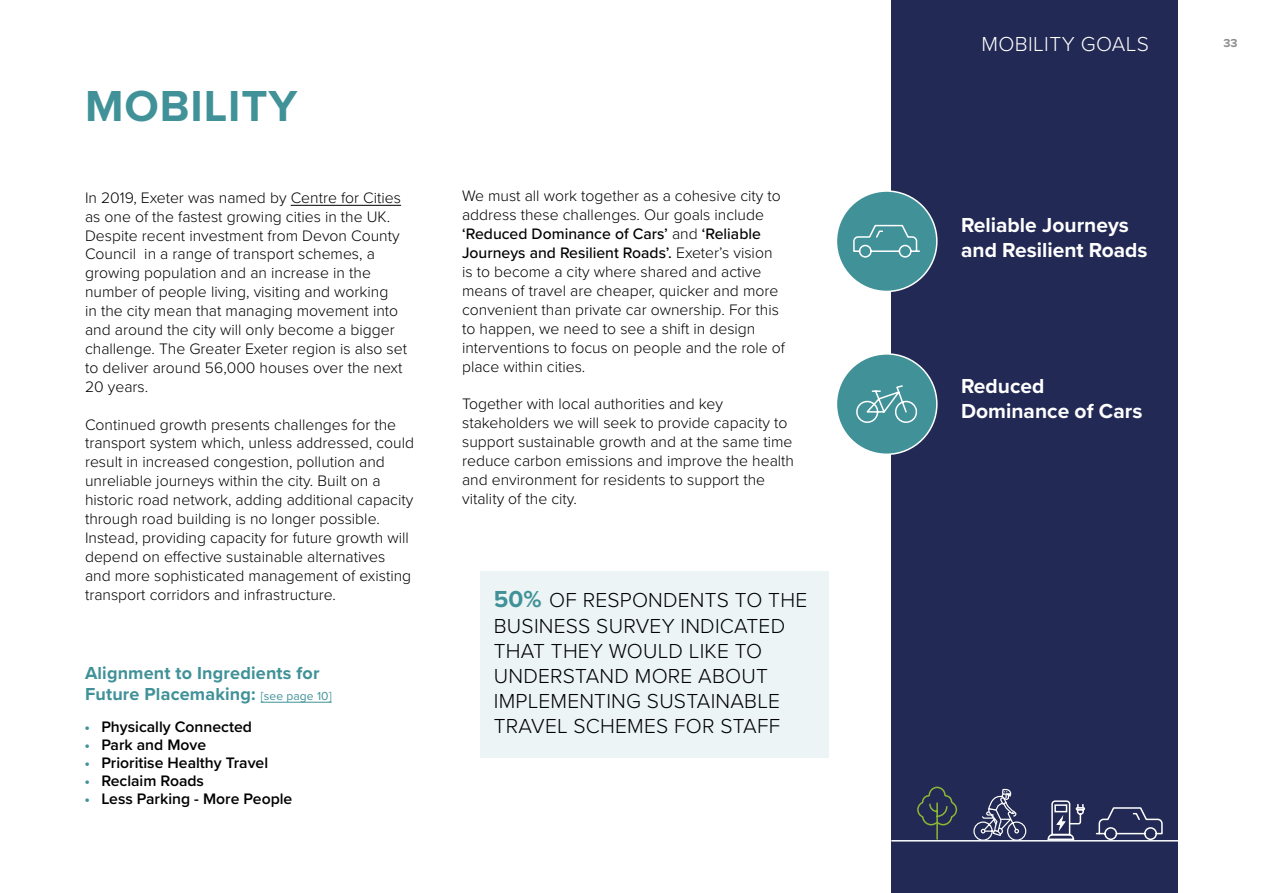
<style>
.page{position:relative;width:1263px;height:893px;background:#fff}
.page>*{position:absolute;margin:0;border:0;box-sizing:border-box;transform-origin:0 0}
.t1{font:700 45px "Proxima Nova";letter-spacing:.02em;color:#409198}
.t2{font:300 21px/25.2px "Proxima Nova";letter-spacing:.01em;color:#000}
.t3{font:700 21px/25.2px "Proxima Nova";color:#fff}
.t4{font:300 21px "Proxima Nova";letter-spacing:.02em;color:#fff}
.t5{font:700 18px/21.6px "Proxima Nova";letter-spacing:.01em;color:#409198}
.t6{font:300 15.75px/18.9px "Proxima Nova";color:#000}
.t7{font:600 15.75px "Proxima Nova";color:#000}
.t8{font:700 12px "Proxima Nova";color:#8e8d8d}
.s1{font-weight:400;font-size:12px}
.s2{color:#419298}
.s3{font-weight:500}
.s4{font-weight:700;font-size:24px;color:#409198}
</style>
<div class="page">
<div style="left:480px;top:571px;width:349px;height:187px;background:#ecf4f5"></div>
<div style="left:891px;top:0;width:287px;height:893px;background:#222954"></div>
<hr style="left:291px;top:205px;width:110px;height:1px;background:#000">
<div style="left:836px;top:191px;width:101px;height:100px;background:#409198;border-radius:50%"></div>
<div style="left:836px;top:190px;width:101px;height:102px;border:2px solid #fff;border-radius:50%"></div>
<svg style="left:853px;top:224px;width:67px;height:34px"></svg>
<div style="left:836px;top:354px;width:101px;height:100px;background:#409198;border-radius:50%"></div>
<div style="left:836px;top:353px;width:101px;height:102px;border:2px solid #fff;border-radius:50%"></div>
<svg style="left:856px;top:385px;width:62px;height:38px"></svg>
<hr style="left:892px;top:840px;width:290px;height:1px;background:#fff">
<svg style="left:973px;top:788px;width:54px;height:53px"></svg>
<svg style="left:916px;top:786px;width:42px;height:55px"></svg>
<svg style="left:1095px;top:807px;width:68px;height:34px"></svg>
<svg style="left:1047px;top:800px;width:38px;height:41px"></svg>
<hr style="left:261px;top:702px;width:71px;height:1px;background:#409198">
<h1 class="t1" style="left:85px;top:73px;width:214px">MOBILITY</h1>
<p class="t6" style="left:85px;top:187px;width:324px">In 2019, Exeter was named by Centre for Cities as one of the fastest growing cities in the UK.<br>Despite recent investment from Devon County Council in a range of transport schemes, a growing population and an increase in the number of people living, visiting and working<br>in the city mean that managing movement into and around the city will only become a bigger challenge. The Greater Exeter region is also set to deliver around 56,000 houses over the next 20 years.</p>
<p class="t6" style="left:85px;top:414px;width:330px">Continued growth presents challenges for the transport system which, unless addressed, could result in increased congestion, pollution and unreliable journeys within the city. Built on a historic road network, adding additional capacity through road building is no longer possible.<br>Instead, providing capacity for future growth will depend on effective sustainable alternatives and more sophisticated management of existing transport corridors and infrastructure.</p>
<p class="t5" style="left:85px;top:661px;width:248px">Alignment to Ingredients for<br>Future Placemaking: <span class="s1">[see page 10]</span></p>
<p class="t7" style="left:84px;top:715px;width:169px"><span class="s2">•</span> Physically Connected</p>
<p class="t7" style="left:84px;top:733px;width:123px"><span class="s2">•</span> Park and Move</p>
<p class="t7" style="left:84px;top:751px;width:185px"><span class="s2">•</span> Prioritise Healthy Travel</p>
<p class="t7" style="left:84px;top:769px;width:121px"><span class="s2">•</span> Reclaim Roads</p>
<p class="t7" style="left:84px;top:787px;width:210px"><span class="s2">•</span> Less Parking - More People</p>
<p class="t6" style="left:462px;top:186px;width:324px">We must all work together as a cohesive city to address these challenges. Our goals include <span class="s3">‘Reduced Dominance of Cars’</span> and <span class="s3">‘Reliable Journeys and Resilient Roads’.</span> Exeter’s vision is to become a city where shared and active means of travel are cheaper, quicker and more convenient than private car ownership. For this to happen, we need to see a shift in design interventions to focus on people and the role of place within cities.</p>
<p class="t6" style="left:462px;top:394px;width:333px">Together with local authorities and key stakeholders we will seek to provide capacity to support sustainable growth and at the same time reduce carbon emissions and improve the health and environment for residents to support the vitality of the city.</p>
<h2 class="t2" style="left:494px;top:587px;width:315px"><span class="s4">50%</span> OF RESPONDENTS TO THE<br>BUSINESS SURVEY INDICATED<br>THAT THEY WOULD LIKE TO<br>UNDERSTAND MORE ABOUT<br>IMPLEMENTING SUSTAINABLE<br>TRAVEL SCHEMES FOR STAFF</h2>
<h2 class="t4" style="left:981px;top:28px;width:169px">MOBILITY GOALS</h2>
<h2 class="t3" style="left:961px;top:212px;width:188px">Reliable Journeys and Resilient Roads</h2>
<h2 class="t3" style="left:961px;top:373px;width:183px">Reduced<br>Dominance of Cars</h2>
<p class="t8" style="left:1223px;top:34px;width:16px">33</p>
</div>
